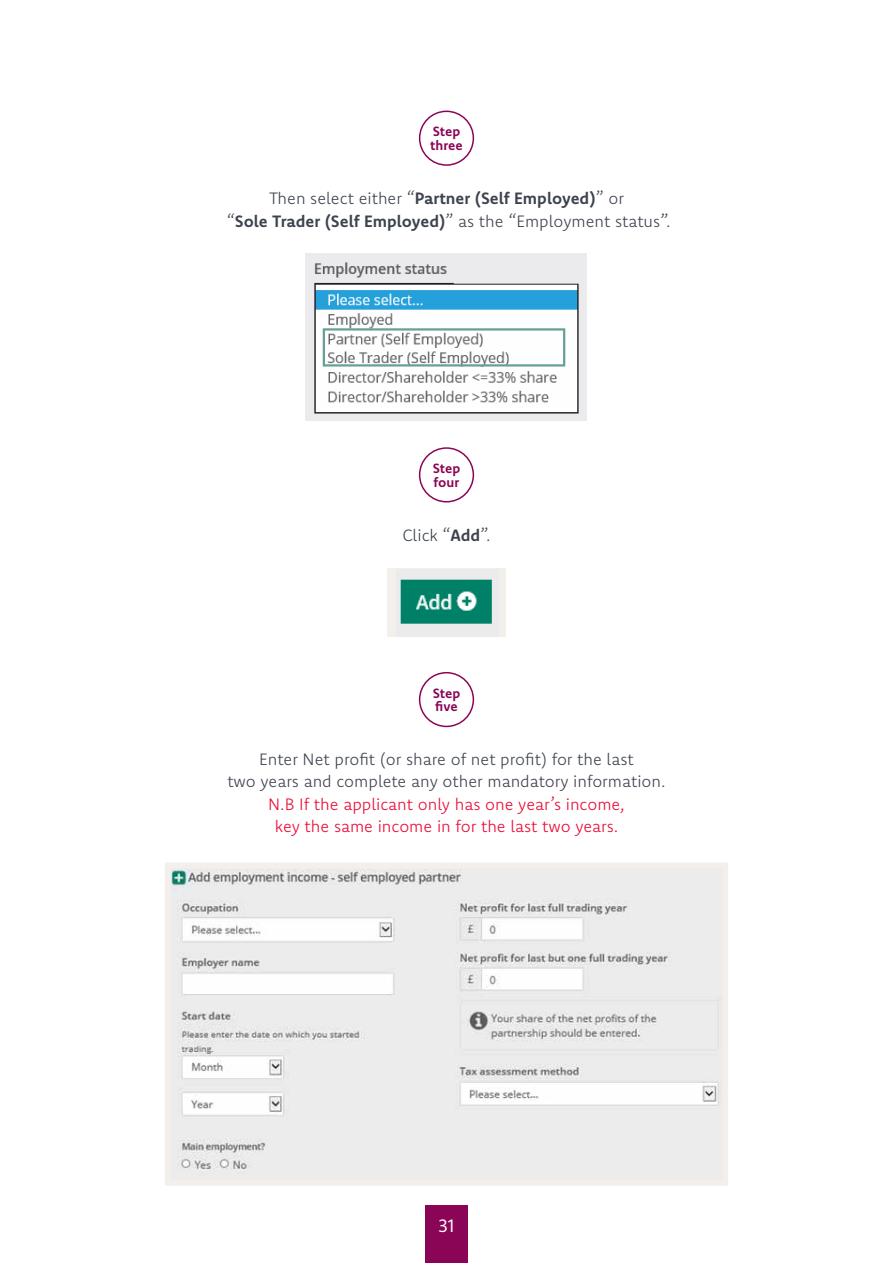
<style>
.page{position:relative;width:893px;height:1263px;background:#fff}
.page>*{position:absolute;margin:0;border:0;box-sizing:border-box;transform-origin:0 0}
.t1{font:18px "Komet";color:#fff}
.t2{font:300 16.5px/22.5px "Komet";color:#3d434e;text-align:center}
.t3{font:300 16.5px/22.5px "Komet";color:#ec0733;text-align:center}
.t4{font:700 13.5px/13.5px "Komet";letter-spacing:-.005em;color:#8b0556}
.s1{font-weight:700}
</style>
<div class="page">
<img style="left:172px;top:870px;width:549px;height:309px">
<div style="left:165px;top:863px;width:563px;height:323px;border:6px solid #f3efea"></div>
<div style="left:425px;top:1205px;width:43px;height:58px;background:#8b0556"></div>
<div style="left:419px;top:672px;width:55px;height:55px;border:2px solid #8b0556;border-radius:50%"></div>
<div style="left:387px;top:568px;width:119px;height:69px;background:#ebebec"></div>
<img style="left:400px;top:579px;width:92px;height:45px">
<div style="left:419px;top:447px;width:55px;height:55px;border:2px solid #8b0556;border-radius:50%"></div>
<div style="left:419px;top:111px;width:55px;height:55px;border:2px solid #8b0556;border-radius:50%"></div>
<div style="left:305px;top:253px;width:282px;height:168px;background:#ebebed"></div>
<img style="left:314px;top:262px;width:265px;height:152px">
<div style="left:323px;top:328px;width:242px;height:38px;border:2px solid #66a095"></div>
<p class="t4" style="left:430px;top:125px;width:34px">Step three</p>
<p class="t2" style="left:227px;top:187px;width:445px">Then select either “<span class="s1">Partner (Self Employed)</span>” or<br>“<span class="s1">Sole Trader (Self Employed)</span>” as the “Employment status”.</p>
<p class="t4" style="left:433px;top:461px;width:29px">Step four</p>
<p class="t2" style="left:402px;top:524px;width:90px">Click “<span class="s1">Add</span>”.</p>
<p class="t4" style="left:433px;top:686px;width:29px">Step five</p>
<p class="t2" style="left:227px;top:747px;width:440px">Enter Net profit (or share of net profit) for the last<br>two years and complete any other mandatory information.</p>
<p class="t3" style="left:268px;top:792px;width:358px">N.B If the applicant only has one year’s income, key the same income in for the last two years.</p>
<p class="t1" style="left:438px;top:1214px;width:18px">31</p>
</div>
